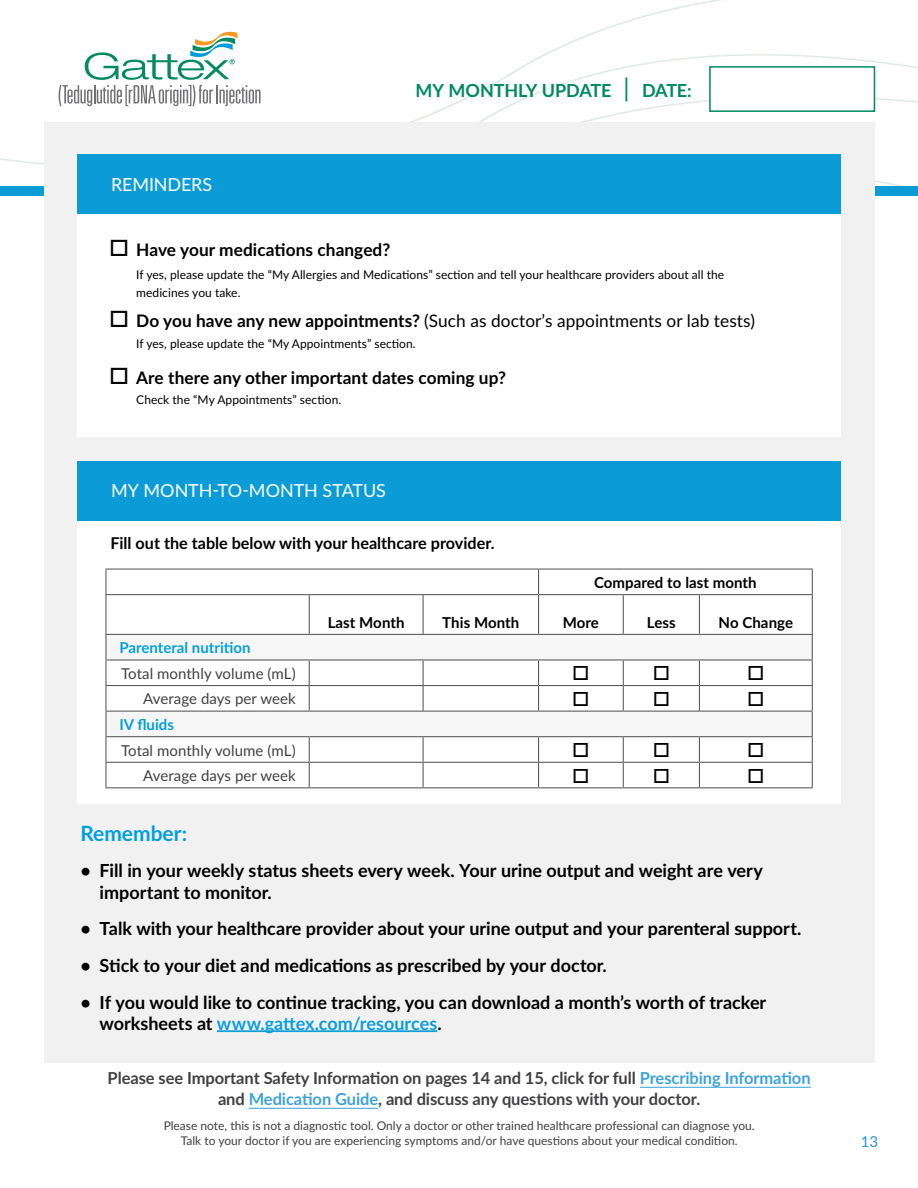
<style>
.page{position:relative;width:918px;height:1188px;background:#fff}
.page>*{position:absolute;margin:0;border:0;box-sizing:border-box;transform-origin:0 0}
.t1{font:700 21px "Lato";color:#00a0dd}
.t2{font:700 18px/21.6px "Lato";color:#000}
.t3{font:18px "Lato";letter-spacing:-.005em;color:#fff}
.t4{font:700 18px "Lato";letter-spacing:-.01em;color:#008a5e}
.t5{font:700 17.25px "Lato";letter-spacing:.005em;color:#000}
.t6{font:17.25px "Lato";letter-spacing:.005em;color:#000}
.t7{font:700 16.5px/21px "Lato";letter-spacing:-.005em;color:#414042;text-align:center}
.t8{font:700 16.2px "Lato";color:#000}
.t9{font:15px "Lato";letter-spacing:.005em;color:#414042}
.t10{font:700 15px "Lato";letter-spacing:.005em;color:#000}
.t11{font:700 15px "Lato";color:#049fdb}
.t12{font:15px "Lato";color:#2d92d0}
.t13{font:12px/18px "Lato";letter-spacing:.005em;color:#000}
.t14{font:12px/15px "Lato";color:#414042;text-align:center}
.s1{font-size:25.2px}
.s2{font-weight:700}
.s3{color:#0c9eda}
.s4{color:#3da3db}
</style>
<div class="page">
<img style="left:0;top:0;width:918px;height:186px">
<div style="left:0;top:186px;width:918px;height:10px;background:#0b9cd8"></div>
<div style="left:44px;top:122px;width:830px;height:941px;background:#f1f1f2"></div>
<svg style="left:59px;top:29px;width:202px;height:77px"></svg>
<hr style="left:640px;top:1087px;width:171px;height:1px;background:#3da3db">
<hr style="left:249px;top:1108px;width:129px;height:1px;background:#3da3db">
<div style="left:77px;top:214px;width:764px;height:222px;background:#fff"></div>
<div style="left:77px;top:521px;width:764px;height:283px;background:#fff"></div>
<div style="left:77px;top:155px;width:764px;height:59px;background:#0b9cd8"></div>
<div style="left:77px;top:461px;width:764px;height:60px;background:#0b9cd8"></div>
<svg style="left:106px;top:570px;width:706px;height:217px"></svg>
<div style="left:106px;top:634px;width:706px;height:26px;background:#f6f6f6"></div>
<div style="left:106px;top:711px;width:706px;height:26px;background:#f6f6f6"></div>
<hr style="left:105px;top:569px;width:204px;height:1px;background:#58595b">
<svg style="left:105px;top:570px;width:1px;height:24px"></svg>
<hr style="left:309px;top:569px;width:114px;height:1px;background:#58595b">
<hr style="left:423px;top:569px;width:116px;height:1px;background:#58595b">
<hr style="left:105px;top:594px;width:204px;height:1px;background:#58595b">
<hr style="left:105px;top:595px;width:1px;height:39px;background:#58595b">
<hr style="left:309px;top:594px;width:114px;height:1px;background:#58595b">
<hr style="left:309px;top:595px;width:1px;height:39px;background:#58595b">
<hr style="left:539px;top:569px;width:84px;height:1px;background:#58595b">
<svg style="left:538px;top:570px;width:1px;height:24px"></svg>
<hr style="left:623px;top:569px;width:76px;height:1px;background:#58595b">
<hr style="left:699px;top:569px;width:114px;height:1px;background:#58595b">
<hr style="left:423px;top:594px;width:116px;height:1px;background:#58595b">
<hr style="left:423px;top:595px;width:1px;height:39px;background:#58595b">
<hr style="left:539px;top:594px;width:84px;height:1px;background:#58595b">
<hr style="left:538px;top:595px;width:1px;height:39px;background:#58595b">
<hr style="left:623px;top:594px;width:76px;height:1px;background:#58595b">
<hr style="left:623px;top:595px;width:1px;height:39px;background:#58595b">
<svg style="left:812px;top:570px;width:1px;height:24px"></svg>
<hr style="left:699px;top:594px;width:114px;height:1px;background:#58595b">
<hr style="left:699px;top:595px;width:1px;height:39px;background:#58595b">
<hr style="left:812px;top:595px;width:1px;height:39px;background:#58595b">
<hr style="left:105px;top:634px;width:204px;height:1px;background:#58595b">
<hr style="left:309px;top:634px;width:114px;height:1px;background:#58595b">
<hr style="left:423px;top:634px;width:116px;height:1px;background:#58595b">
<hr style="left:539px;top:634px;width:84px;height:1px;background:#58595b">
<hr style="left:623px;top:634px;width:76px;height:1px;background:#58595b">
<hr style="left:699px;top:634px;width:114px;height:1px;background:#58595b">
<hr style="left:105px;top:659px;width:204px;height:2px;background:#58595b">
<hr style="left:309px;top:659px;width:114px;height:2px;background:#58595b">
<hr style="left:423px;top:659px;width:116px;height:2px;background:#58595b">
<hr style="left:539px;top:659px;width:84px;height:2px;background:#58595b">
<hr style="left:623px;top:659px;width:76px;height:2px;background:#58595b">
<hr style="left:699px;top:659px;width:114px;height:2px;background:#58595b">
<hr style="left:105px;top:685px;width:204px;height:1px;background:#58595b">
<hr style="left:309px;top:685px;width:114px;height:1px;background:#58595b">
<svg style="left:309px;top:661px;width:1px;height:50px"></svg>
<hr style="left:423px;top:685px;width:116px;height:1px;background:#58595b">
<svg style="left:423px;top:661px;width:1px;height:50px"></svg>
<hr style="left:539px;top:685px;width:84px;height:1px;background:#58595b">
<svg style="left:538px;top:661px;width:1px;height:50px"></svg>
<hr style="left:623px;top:685px;width:76px;height:1px;background:#58595b">
<svg style="left:623px;top:661px;width:1px;height:50px"></svg>
<hr style="left:699px;top:685px;width:114px;height:1px;background:#58595b">
<svg style="left:699px;top:661px;width:1px;height:50px"></svg>
<hr style="left:105px;top:711px;width:204px;height:1px;background:#58595b">
<hr style="left:309px;top:711px;width:114px;height:1px;background:#58595b">
<hr style="left:423px;top:711px;width:116px;height:1px;background:#58595b">
<hr style="left:539px;top:711px;width:84px;height:1px;background:#58595b">
<hr style="left:623px;top:711px;width:76px;height:1px;background:#58595b">
<hr style="left:699px;top:711px;width:114px;height:1px;background:#58595b">
<hr style="left:105px;top:736px;width:204px;height:1px;background:#58595b">
<hr style="left:309px;top:736px;width:114px;height:1px;background:#58595b">
<hr style="left:423px;top:736px;width:116px;height:1px;background:#58595b">
<hr style="left:539px;top:736px;width:84px;height:1px;background:#58595b">
<hr style="left:623px;top:736px;width:76px;height:1px;background:#58595b">
<hr style="left:699px;top:736px;width:114px;height:1px;background:#58595b">
<hr style="left:105px;top:762px;width:204px;height:1px;background:#58595b">
<svg style="left:105px;top:635px;width:1px;height:152px"></svg>
<hr style="left:105px;top:787px;width:204px;height:1px;background:#58595b">
<hr style="left:309px;top:762px;width:114px;height:1px;background:#58595b">
<svg style="left:309px;top:737px;width:1px;height:50px"></svg>
<hr style="left:309px;top:787px;width:114px;height:1px;background:#58595b">
<hr style="left:423px;top:762px;width:116px;height:1px;background:#58595b">
<svg style="left:423px;top:737px;width:1px;height:50px"></svg>
<hr style="left:539px;top:762px;width:84px;height:1px;background:#58595b">
<svg style="left:538px;top:737px;width:1px;height:50px"></svg>
<hr style="left:423px;top:787px;width:116px;height:1px;background:#58595b">
<hr style="left:539px;top:787px;width:84px;height:1px;background:#58595b">
<hr style="left:623px;top:762px;width:76px;height:1px;background:#58595b">
<svg style="left:623px;top:737px;width:1px;height:50px"></svg>
<hr style="left:623px;top:787px;width:76px;height:1px;background:#58595b">
<hr style="left:699px;top:762px;width:114px;height:1px;background:#58595b">
<svg style="left:699px;top:737px;width:1px;height:50px"></svg>
<svg style="left:812px;top:635px;width:1px;height:152px"></svg>
<hr style="left:699px;top:787px;width:114px;height:1px;background:#58595b">
<hr style="left:217px;top:1030px;width:220px;height:2px;background:#0c9eda">
<div style="left:709px;top:66px;width:166px;height:46px;background:#fff;border:2px solid #008a5e"></div>
<svg style="left:574px;top:666px;width:14px;height:14px"></svg>
<svg style="left:654px;top:666px;width:14px;height:14px"></svg>
<svg style="left:749px;top:666px;width:14px;height:14px"></svg>
<svg style="left:574px;top:692px;width:14px;height:14px"></svg>
<svg style="left:654px;top:692px;width:14px;height:14px"></svg>
<svg style="left:749px;top:692px;width:14px;height:14px"></svg>
<svg style="left:574px;top:743px;width:14px;height:14px"></svg>
<svg style="left:654px;top:743px;width:14px;height:14px"></svg>
<svg style="left:749px;top:743px;width:14px;height:14px"></svg>
<svg style="left:574px;top:768px;width:14px;height:15px"></svg>
<svg style="left:654px;top:768px;width:14px;height:15px"></svg>
<svg style="left:749px;top:768px;width:14px;height:15px"></svg>
<p class="t3" style="left:111px;top:171px;width:103px">REMINDERS</p>
<p class="t4" style="left:416px;top:77px;width:278px">MY MONTHLY UPDATE <span class="s1">|</span> DATE:</p>
<p class="t5" style="left:109px;top:237px;width:283px">□ Have your medications changed?</p>
<p class="t13" style="left:136px;top:265px;width:590px">If yes, please update the “My Allergies and Medications” section and tell your healthcare providers about all the medicines you take.</p>
<p class="t6" style="left:109px;top:308px;width:647px">□ <span class="s2">Do you have any new appointments?</span> (Such as doctor’s appointments or lab tests)</p>
<p class="t13" style="left:136px;top:334px;width:281px">If yes, please update the “My Appointments” section.</p>
<p class="t5" style="left:109px;top:365px;width:398px">□ Are there any other important dates coming up?</p>
<p class="t13" style="left:136px;top:390px;width:207px">Check the “My Appointments” section.</p>
<p class="t3" style="left:111px;top:478px;width:276px">MY MONTH-TO-MONTH STATUS</p>
<p class="t8" style="left:110px;top:531px;width:386px">Fill out the table below with your healthcare provider.</p>
<p class="t10" style="left:594px;top:571px;width:164px">Compared to last month</p>
<p class="t11" style="left:119px;top:637px;width:133px">Parenteral nutrition</p>
<p class="t9" style="left:121px;top:663px;width:176px">Total monthly volume (mL)</p>
<p class="t9" style="left:143px;top:688px;width:154px">Average days per week</p>
<p class="t11" style="left:119px;top:713px;width:56px">IV fluids</p>
<p class="t9" style="left:121px;top:739px;width:176px">Total monthly volume (mL)</p>
<p class="t9" style="left:143px;top:765px;width:154px">Average days per week</p>
<p class="t10" style="left:328px;top:611px;width:78px">Last Month</p>
<p class="t10" style="left:442px;top:611px;width:78px">This Month</p>
<p class="t10" style="left:563px;top:611px;width:38px">More</p>
<p class="t10" style="left:647px;top:611px;width:30px">Less</p>
<p class="t10" style="left:719px;top:611px;width:76px">No Change</p>
<p class="t1" style="left:80px;top:818px;width:108px">Remember:</p>
<p class="t2" style="left:100px;top:859px;width:665px;text-indent:-19px">• Fill in your weekly status sheets every week. Your urine output and weight are very important to monitor.</p>
<p class="t2" style="left:80px;top:917px;width:723px">• Talk with your healthcare provider about your urine output and your parenteral support.</p>
<p class="t2" style="left:80px;top:954px;width:528px">• Stick to your diet and medications as prescribed by your doctor.</p>
<p class="t2" style="left:100px;top:991px;width:668px;text-indent:-19px">• If you would like to continue tracking, you can download a month’s worth of tracker worksheets at <span class="s3">www.gattex.com/resources</span>.</p>
<p class="t7" style="left:108px;top:1067px;width:705px">Please see Important Safety Information on pages 14 and 15, click for full <span class="s4">Prescribing Information </span>and <span class="s4">Medication Guide</span>, and discuss any questions with your doctor.</p>
<p class="t14" style="left:164px;top:1118px;width:593px">Please note, this is not a diagnostic tool. Only a doctor or other trained healthcare professional can diagnose you.<br>Talk to your doctor if you are experiencing symptoms and/or have questions about your medical condition.</p>
<p class="t12" style="left:861px;top:1131px;width:19px">13</p>
</div>
